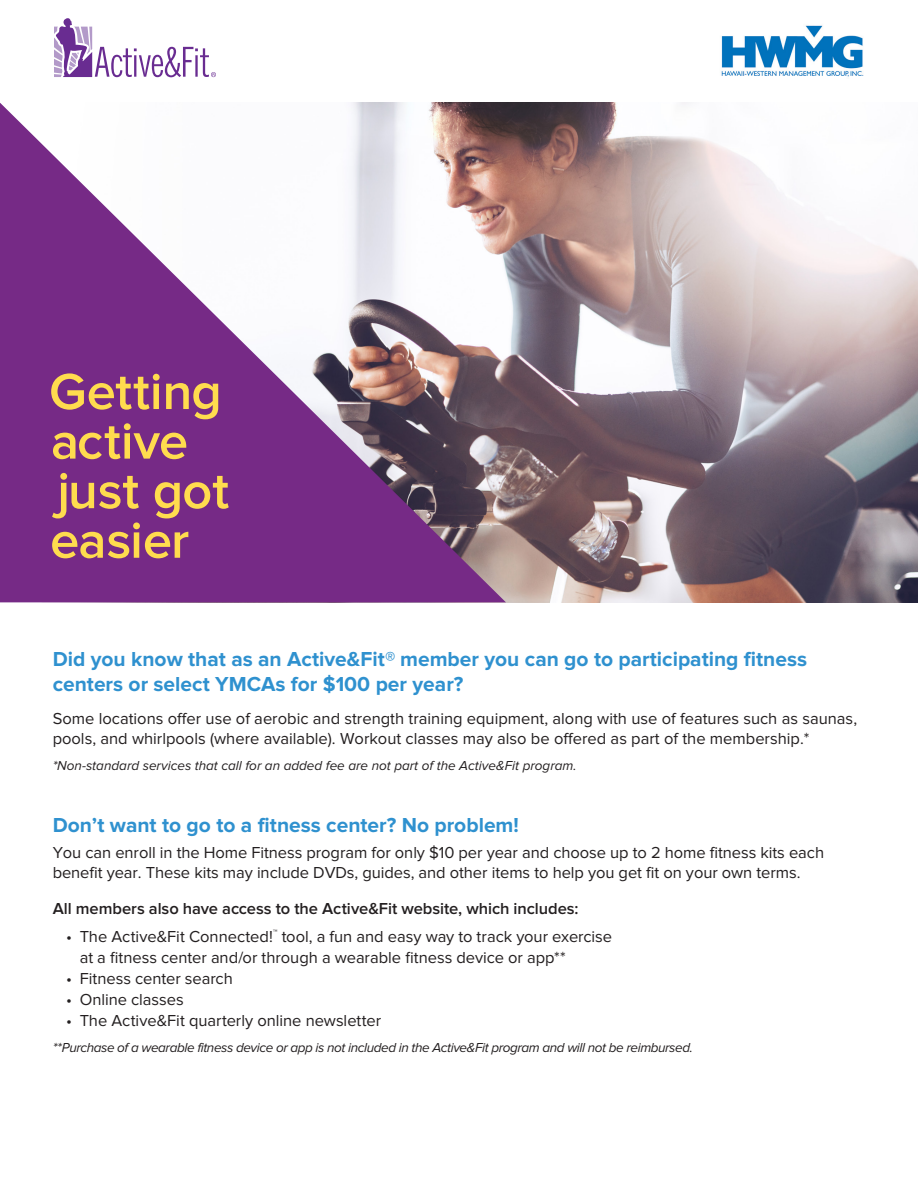
<style>
.page{position:relative;width:918px;height:1188px;background:#fff}
.page>*{position:absolute;margin:0;border:0;box-sizing:border-box;transform-origin:0 0}
.Intro_section{font:600 52.5px/49.5px "Proxima Nova";color:#ffdc4e}
.Heading{font:700 21px/25.2px "Proxima Nova";color:#2f91cf}
.Body{font:16.5px/19.8px "Proxima Nova";color:#231f20}
.Body-2{font:600 16.5px "Proxima Nova";letter-spacing:-.005em;color:#231f20}
.Body-3{font:italic 13.5px "Proxima Nova";letter-spacing:-.03em;color:#231f20}
.Body-4{font:italic 13.5px "Proxima Nova";color:#231f20}
.s1{font-family:"Proxima Nova Extrabld";font-weight:400}
</style>
<div class="page">
<img style="left:506px;top:103px;width:412px;height:499px">
<svg style="left:54px;top:18px;width:162px;height:59px"></svg>
<svg style="left:0;top:103px;width:506px;height:499px;fill:#762a86"></svg>
<img style="left:721px;top:25px;width:143px;height:52px">
<p class="Intro_section" style="left:49px;top:369px;width:182px">Getting active just got easier</p>
<p class="Heading" style="left:53px;top:647px;width:756px">Did you know that as an Active&amp;Fit<span class="s1">®</span> member you can go to participating fitness centers or select YMCAs for $100 per year?</p>
<p class="Body" style="left:53px;top:709px;width:806px">Some locations offer use of aerobic and strength training equipment, along with use of features such as saunas, pools, and whirlpools (where available). Workout classes may also be offered as part of the membership.*</p>
<p class="Body-4" style="left:53px;top:759px;width:525px">*Non-standard services that call for an added fee are not part of the Active&amp;Fit program.</p>
<p class="Heading" style="left:53px;top:813px;width:468px">Don’t want to go to a fitness center? No problem!</p>
<p class="Body" style="left:53px;top:844px;width:773px">You can enroll in the Home Fitness program for only $10 per year and choose up to 2 home fitness kits each benefit year. These kits may include DVDs, guides, and other items to help you get fit on your own terms.</p>
<p class="Body-2" style="left:53px;top:901px;width:527px">All members also have access to the Active&amp;Fit website, which includes:</p>
<p class="Body" style="left:80px;top:927px;width:534px;line-height:21px;text-indent:-14px">• The Active&amp;Fit Connected!<sup>™</sup> tool, a fun and easy way to track your exercise at a fitness center and/or through a wearable fitness device or app**</p>
<p class="Body" style="left:66px;top:969px;width:168px">• Fitness center search</p>
<p class="Body" style="left:66px;top:990px;width:119px">• Online classes</p>
<p class="Body" style="left:66px;top:1011px;width:316px">• The Active&amp;Fit quarterly online newsletter</p>
<p class="Body-3" style="left:53px;top:1041px;width:642px">**Purchase of a wearable fitness device or app is not included in the Active&amp;Fit program and will not be reimbursed.</p>
</div>
